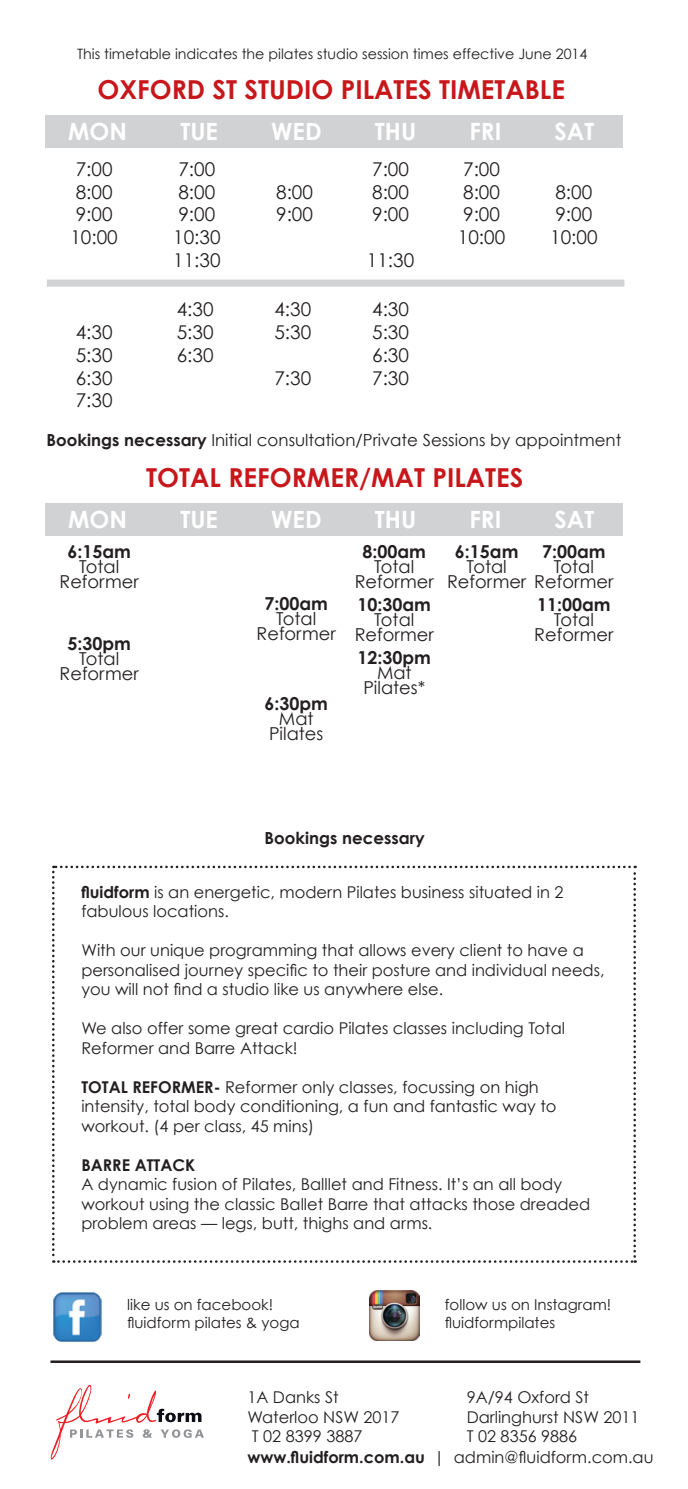
<style>
.page{position:relative;width:688px;height:1489px;background:#fff}
.page>*{position:absolute;margin:0;border:0;box-sizing:border-box;transform-origin:0 0}
.t1{font:700 26px "Century Gothic";color:#c8171b}
.t2{font:700 23.75px "Century Gothic";color:#fff}
.t3{font:19px/22.8px "Century Gothic";color:#231f20}
.t4{font:17.75px/15px "Century Gothic";color:#231f20;text-align:center}
.t5{font:700 17.75px "Century Gothic";color:#231f20}
.t6{font:16.75px "Century Gothic";color:#231f20}
.t7{font:700 16.75px "Century Gothic";color:#231f20}
.t8{font:16.25px/19.5px "Century Gothic";color:#231f20}
.t9{font:700 16.25px "Century Gothic";color:#231f20}
.t10{font:15px/18px "Century Gothic";color:#231f20}
.t11{font:14.25px "Century Gothic";color:#231f20}
.s1{font-weight:700}
</style>
<div class="page">
<svg style="left:52px;top:865px;width:583px;height:397px"></svg>
<div style="left:45px;top:115px;width:577px;height:32px;background:#d1d2d4"></div>
<div style="left:45px;top:503px;width:577px;height:32px;background:#d1d2d4"></div>
<div style="left:47px;top:279px;width:577px;height:8px;background:#d1d2d4"></div>
<svg style="left:50px;top:1385px;width:154px;height:74px"></svg>
<hr style="left:50px;top:1360px;width:590px;height:2px;background:#231f20">
<img style="left:53px;top:1292px;width:49px;height:50px">
<img style="left:369px;top:1290px;width:50px;height:50px">
<p class="t11" style="left:77px;top:46px;width:511px">This timetable indicates the pilates studio session times effective June 2014</p>
<h1 class="t1" style="left:97px;top:73px;width:469px">OXFORD ST STUDIO PILATES TIMETABLE</h1>
<h2 class="t2" style="left:68px;top:116px;width:60px">MON</h2>
<h2 class="t2" style="left:180px;top:116px;width:39px">TUE</h2>
<h2 class="t2" style="left:271px;top:116px;width:52px">WED</h2>
<h2 class="t2" style="left:375px;top:116px;width:43px">THU</h2>
<h2 class="t2" style="left:469px;top:116px;width:33px">FRI</h2>
<h2 class="t2" style="left:554px;top:116px;width:41px">SAT</h2>
<p class="t3" style="left:70px;top:157px;width:49px">7:00<br>8:00<br>9:00<br>10:00</p>
<p class="t3" style="left:76px;top:320px;width:38px;text-align:justify">4:30<br>5:30<br>6:30<br>7:30</p>
<p class="t3" style="left:173px;top:157px;width:49px">7:00<br>8:00<br>9:00<br>10:30<br>11:30</p>
<p class="t3" style="left:372px;top:157px;width:38px;text-align:justify">7:00<br>8:00<br>9:00</p>
<p class="t3" style="left:276px;top:180px;width:38px">8:00<br>9:00</p>
<p class="t3" style="left:367px;top:248px;width:49px">11:30</p>
<p class="t3" style="left:177px;top:297px;width:38px;text-align:justify">4:30<br>5:30<br>6:30</p>
<p class="t3" style="left:274px;top:297px;width:38px">4:30<br>5:30</p>
<p class="t3" style="left:274px;top:366px;width:38px">7:30</p>
<p class="t3" style="left:372px;top:297px;width:38px;text-align:justify">4:30<br>5:30<br>6:30<br>7:30</p>
<p class="t3" style="left:457px;top:157px;width:49px">7:00<br>8:00<br>9:00<br>10:00</p>
<p class="t3" style="left:550px;top:180px;width:49px">8:00<br>9:00<br>10:00</p>
<p class="t6" style="left:47px;top:429px;width:576px"><span class="s1">Bookings necessary</span> Initial consultation/Private Sessions by appointment</p>
<h1 class="t1" style="left:146px;top:460px;width:378px">TOTAL REFORMER/MAT PILATES</h1>
<h2 class="t2" style="left:68px;top:504px;width:60px">MON</h2>
<h2 class="t2" style="left:180px;top:504px;width:39px">TUE</h2>
<h2 class="t2" style="left:271px;top:504px;width:52px">WED</h2>
<h2 class="t2" style="left:375px;top:504px;width:43px">THU</h2>
<h2 class="t2" style="left:469px;top:504px;width:33px">FRI</h2>
<h2 class="t2" style="left:554px;top:504px;width:41px">SAT</h2>
<p class="t5" style="left:67px;top:540px;width:65px">6:15am</p>
<p class="t4" style="left:60px;top:558px;width:81px">Total<br>Reformer</p>
<p class="t5" style="left:67px;top:632px;width:65px">5:30pm</p>
<p class="t4" style="left:60px;top:650px;width:81px">Total<br>Reformer</p>
<p class="t5" style="left:264px;top:592px;width:65px">7:00am</p>
<p class="t4" style="left:256px;top:610px;width:81px">Total<br>Reformer</p>
<p class="t5" style="left:264px;top:692px;width:65px">6:30pm</p>
<p class="t4" style="left:269px;top:710px;width:56px">Mat<br>Pilates</p>
<p class="t5" style="left:362px;top:540px;width:65px">8:00am</p>
<p class="t4" style="left:354px;top:558px;width:81px">Total<br>Reformer</p>
<p class="t5" style="left:357px;top:593px;width:75px">10:30am</p>
<p class="t4" style="left:354px;top:612px;width:81px">Total<br>Reformer</p>
<p class="t5" style="left:357px;top:646px;width:75px">12:30pm</p>
<p class="t4" style="left:363px;top:664px;width:63px">Mat<br>Pilates*</p>
<p class="t5" style="left:542px;top:540px;width:65px">7:00am</p>
<p class="t4" style="left:553px;top:558px;width:42px">Total</p>
<p class="t5" style="left:455px;top:540px;width:65px">6:15am</p>
<p class="t4" style="left:447px;top:558px;width:168px;text-align:left;text-indent:19px">Total<br>Reformer Reformer</p>
<p class="t5" style="left:537px;top:593px;width:75px">11:00am</p>
<p class="t4" style="left:534px;top:612px;width:81px">Total<br>Reformer</p>
<p class="t7" style="left:264px;top:827px;width:161px">Bookings necessary</p>
<p class="t8" style="left:81px;top:881px;width:483px"><span class="s1">fluidform</span> is an energetic, modern Pilates business situated in 2 fabulous locations.</p>
<p class="t8" style="left:81px;top:940px;width:524px">With our unique programming that allows every client to have a personalised journey specific to their posture and individual needs, you will not find a studio like us anywhere else.</p>
<p class="t8" style="left:81px;top:1018px;width:485px">We also offer some great cardio Pilates classes including Total<br>Reformer and Barre Attack!</p>
<p class="t8" style="left:81px;top:1076px;width:476px"><span class="s1">TOTAL REFORMER-</span> Reformer only classes, focussing on high intensity, total body conditioning, a fun and fantastic way to workout. (4 per class, 45 mins)</p>
<p class="t9" style="left:81px;top:1154px;width:115px">BARRE ATTACK</p>
<p class="t8" style="left:81px;top:1174px;width:510px">A dynamic fusion of Pilates, Balllet and Fitness. It’s an all body workout using the classic Ballet Barre that attacks those dreaded problem areas — legs, butt, thighs and arms.</p>
<p class="t10" style="left:127px;top:1295px;width:174px">like us on facebook! fluidform pilates &amp; yoga</p>
<p class="t10" style="left:444px;top:1295px;width:168px">follow us on Instagram! fluidformpilates</p>
<p class="t8" style="left:247px;top:1387px;width:154px">1A Danks St<br>Waterloo NSW 2017<br>T 02 8399 3887</p>
<p class="t8" style="left:466px;top:1387px;width:174px">9A/94 Oxford St<br>Darlinghurst NSW 2011<br>T 02 8356 9886</p>
<p class="t8" style="left:247px;top:1446px;width:407px"><span class="s1">www.fluidform.com.au</span> | admin@fluidform.com.au</p>
</div>
